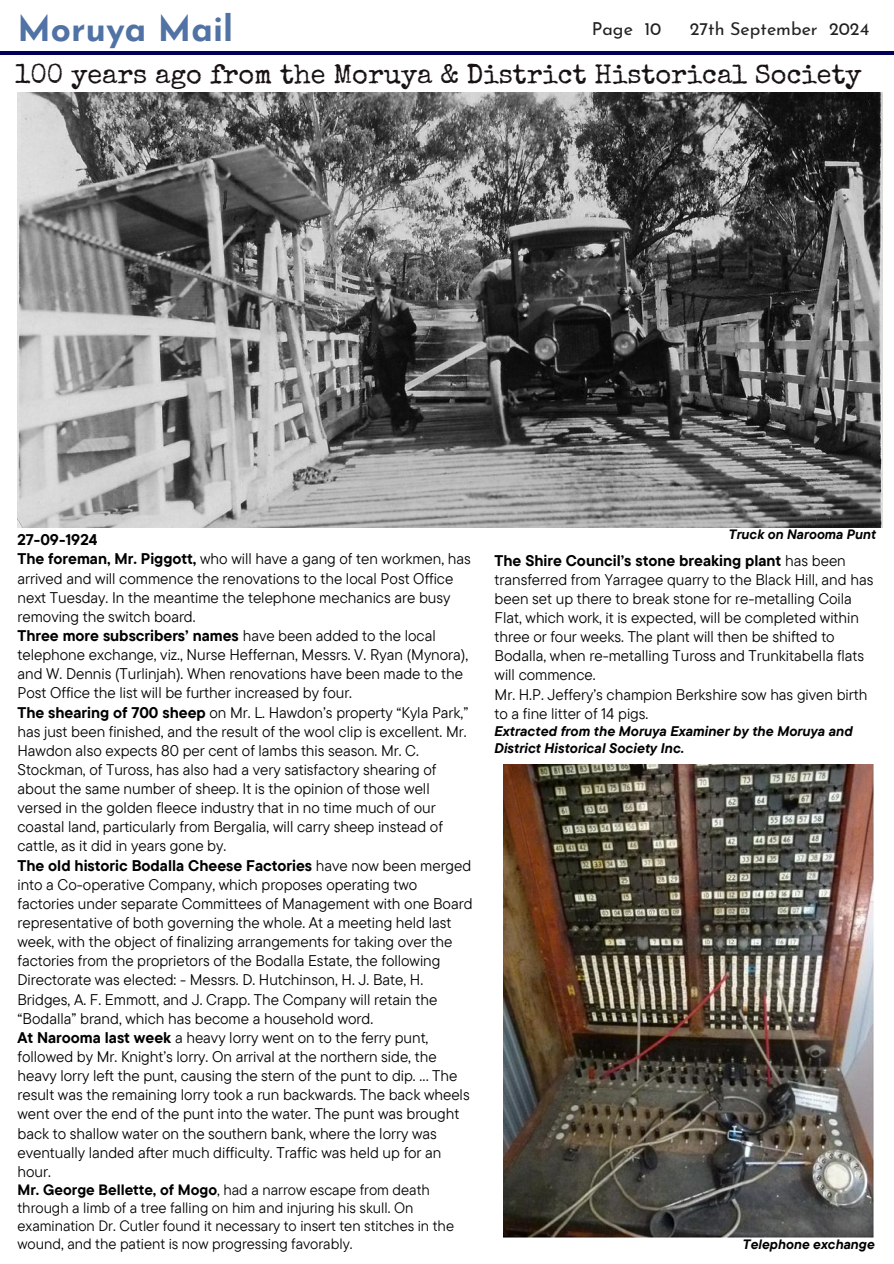
<style>
.page{position:relative;width:894px;height:1264px;background:#fff}
.page>*{position:absolute;margin:0;border:0;box-sizing:border-box;transform-origin:0 0}
.t1{font:700 35.25px "Josefin Sans";color:#5072a4}
.t2{font:27px "Special Elite";color:#191212}
.t3{font:17.85px "Josefin Sans";color:#222}
.t4{font:15.45px/19.2px "TT Commons Pro";color:#000}
.t5{font:15px/18px "TT Commons Pro";color:#000}
.t6{font:italic 700 13.95px/16.8px "TT Commons Pro";color:#000}
.t7{font:italic 700 13.5px "TT Commons Pro";color:#000}
.s1{font-weight:700}
</style>
<div class="page">
<hr style="left:0;top:52px;width:893px;height:2px;background:#000259">
<img style="left:17px;top:93px;width:864px;height:434px">
<img style="left:503px;top:764px;width:370px;height:473px">
<h1 class="t1" style="left:17px;top:14px;width:217px">Moruya Mail</h1>
<p class="t3" style="left:591px;top:22px;width:71px">Page 10</p>
<p class="t3" style="left:689px;top:22px;width:181px">27th September 2024</p>
<h2 class="t2" style="left:15px;top:64px;width:847px">100 years ago from the Moruya &amp; District Historical Society</h2>
<p class="t4" style="left:17px;top:530px;width:456px"><span class="s1">27-09-1924<br>The foreman, Mr. Piggott,</span> who will have a gang of ten workmen, has arrived and will commence the renovations to the local Post Office next Tuesday. In the meantime the telephone mechanics are busy removing the switch board.<br><span class="s1">Three more subscribers’ names</span> have been added to the local telephone exchange, viz., Nurse Heffernan, Messrs. V. Ryan (Mynora), and W. Dennis (Turlinjah). When renovations have been made to the Post Office the list will be further increased by four.<br><span class="s1">The shearing of 700 sheep</span> on Mr. L. Hawdon’s property “Kyla Park,” has just been finished, and the result of the wool clip is excellent. Mr.<br>Hawdon also expects 80 per cent of lambs this season. Mr. C.<br>Stockman, of Tuross, has also had a very satisfactory shearing of about the same number of sheep. It is the opinion of those well versed in the golden fleece industry that in no time much of our coastal land, particularly from Bergalia, will carry sheep instead of cattle, as it did in years gone by.<br><span class="s1">The old historic Bodalla Cheese Factories</span> have now been merged into a Co-operative Company, which proposes operating two factories under separate Committees of Management with one Board representative of both governing the whole. At a meeting held last week, with the object of finalizing arrangements for taking over the factories from the proprietors of the Bodalla Estate, the following Directorate was elected: - Messrs. D. Hutchinson, H. J. Bate, H.<br>Bridges, A. F. Emmott, and J. Crapp. The Company will retain the “Bodalla” brand, which has become a household word.<br><span class="s1">At Narooma last week</span> a heavy lorry went on to the ferry punt, followed by Mr. Knight’s lorry. On arrival at the northern side, the heavy lorry left the punt, causing the stern of the punt to dip. … The result was the remaining lorry took a run backwards. The back wheels went over the end of the punt into the water. The punt was brought back to shallow water on the southern bank, where the lorry was eventually landed after much difficulty. Traffic was held up for an hour.</p>
<p class="t5" style="left:17px;top:1180px;width:438px"><span class="s1">Mr. George Bellette, of Mogo</span>, had a narrow escape from death through a limb of a tree falling on him and injuring his skull. On examination Dr. Cutler found it necessary to insert ten stitches in the wound, and the patient is now progressing favorably.</p>
<p class="t7" style="left:728px;top:526px;width:149px">Truck on Narooma Punt</p>
<p class="t4" style="left:494px;top:550px;width:380px"><span class="s1">The Shire Council’s stone breaking plant</span> has been transferred from Yarragee quarry to the Black Hill, and has been set up there to break stone for re-metalling Coila Flat, which work, it is expected, will be completed within three or four weeks. The plant will then be shifted to Bodalla, when re-metalling Tuross and Trunkitabella flats will commence.<br>Mr. H.P. Jeffery’s champion Berkshire sow has given birth to a fine litter of 14 pigs.</p>
<p class="t6" style="left:494px;top:722px;width:360px">Extracted from the Moruya Examiner by the Moruya and<br>District Historical Society Inc.</p>
<p class="t7" style="left:742px;top:1235px;width:133px">Telephone exchange</p>
</div>
